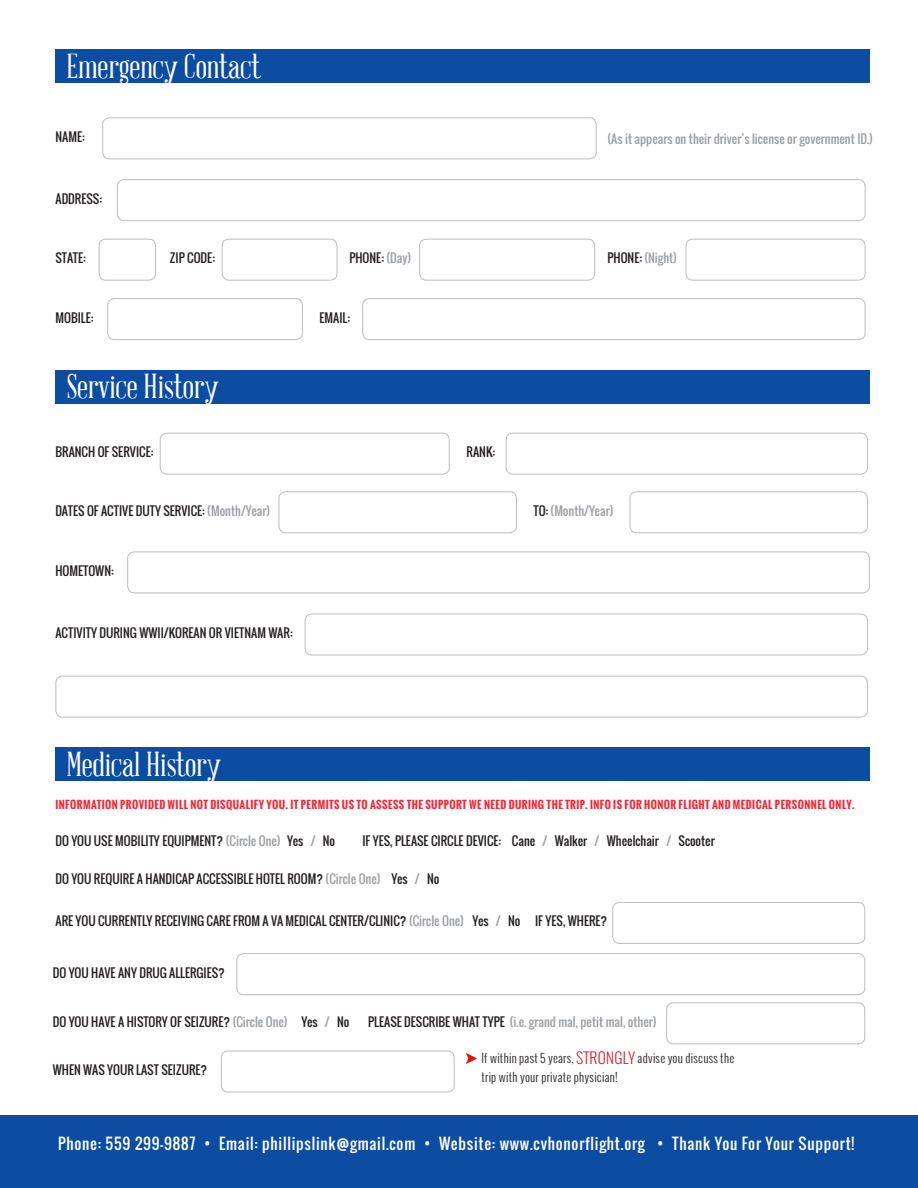
<style>
.page{position:relative;width:918px;height:1188px;background:#fff}
.page>*{position:absolute;margin:0;border:0;box-sizing:border-box;transform-origin:0 0}
.t1{font:33.75px "Abraham Lincoln";color:#fff}
.t2{font:15px "Oswald";letter-spacing:.05em;color:#fff}
.t3{font:12px "Oswald";color:#231f20}
.t4{font:12px "Oswald";color:#9d9fa2}
.t5{font:300 12px/19.5px "Oswald";letter-spacing:.02em;color:#231f20}
.t6{font:700 10.5px "Oswald";letter-spacing:.04em;color:#f92634}
.s1{color:#9d9fa2}
.s2{color:#231f20}
.s3{font-size:15px;color:#d1232a}
</style>
<div class="page">
<div style="left:0;top:1116px;width:918px;height:72px;background:#0d4da1"></div>
<div style="left:102px;top:117px;width:495px;height:42px;border:1px solid #bcbdc0;border-radius:7px"></div>
<div style="left:160px;top:433px;width:290px;height:42px;border:1px solid #bcbdc0;border-radius:7px"></div>
<div style="left:279px;top:491px;width:238px;height:42px;border:1px solid #bcbdc0;border-radius:7px"></div>
<div style="left:630px;top:491px;width:238px;height:42px;border:1px solid #bcbdc0;border-radius:7px"></div>
<div style="left:127px;top:551px;width:743px;height:42px;border:1px solid #bcbdc0;border-radius:7px"></div>
<div style="left:305px;top:614px;width:563px;height:41px;border:1px solid #bcbdc0;border-radius:7px"></div>
<div style="left:56px;top:676px;width:812px;height:42px;border:1px solid #bcbdc0;border-radius:7px"></div>
<div style="left:506px;top:433px;width:362px;height:42px;border:1px solid #bcbdc0;border-radius:7px"></div>
<div style="left:117px;top:179px;width:748px;height:42px;border:1px solid #bcbdc0;border-radius:7px"></div>
<div style="left:99px;top:239px;width:57px;height:42px;border:1px solid #bcbdc0;border-radius:7px"></div>
<div style="left:222px;top:239px;width:115px;height:42px;border:1px solid #bcbdc0;border-radius:7px"></div>
<div style="left:419px;top:239px;width:176px;height:42px;border:1px solid #bcbdc0;border-radius:7px"></div>
<div style="left:107px;top:298px;width:196px;height:42px;border:1px solid #bcbdc0;border-radius:7px"></div>
<div style="left:362px;top:298px;width:503px;height:42px;border:1px solid #bcbdc0;border-radius:7px"></div>
<div style="left:686px;top:239px;width:180px;height:42px;border:1px solid #bcbdc0;border-radius:7px"></div>
<div style="left:56px;top:50px;width:814px;height:33px;background:#0d4da1"></div>
<div style="left:56px;top:370px;width:814px;height:33px;background:#0d4da1"></div>
<div style="left:56px;top:747px;width:814px;height:33px;background:#0d4da1"></div>
<div style="left:236px;top:953px;width:629px;height:42px;border:1px solid #bcbdc0;border-radius:7px"></div>
<div style="left:612px;top:902px;width:253px;height:42px;border:1px solid #bcbdc0;border-radius:7px"></div>
<div style="left:221px;top:1051px;width:234px;height:41px;border:1px solid #bcbdc0;border-radius:7px"></div>
<div style="left:666px;top:1002px;width:199px;height:42px;border:1px solid #bcbdc0;border-radius:7px"></div>
<svg style="left:466px;top:1054px;width:10px;height:10px"></svg>
<p class="t1" style="left:67px;top:49px;width:195px">Emergency Contact</p>
<p class="t3" style="left:56px;top:128px;width:31px">NAME:</p>
<p class="t3" style="left:56px;top:189px;width:48px">ADDRESS:</p>
<p class="t3" style="left:56px;top:249px;width:32px">STATE:</p>
<p class="t3" style="left:170px;top:249px;width:46px">ZIP CODE:</p>
<p class="t3" style="left:349px;top:249px;width:63px">PHONE: <span class="s1">(Day)</span></p>
<p class="t3" style="left:56px;top:308px;width:39px">MOBILE:</p>
<p class="t3" style="left:320px;top:308px;width:32px">EMAIL:</p>
<p class="t1" style="left:67px;top:369px;width:153px">Service History</p>
<p class="t3" style="left:56px;top:443px;width:99px">BRANCH OF SERVICE:</p>
<p class="t3" style="left:467px;top:443px;width:30px">RANK:</p>
<p class="t4" style="left:608px;top:130px;width:267px">(As it appears on their driver’s license or government ID.)</p>
<p class="t4" style="left:608px;top:249px;width:71px"><span class="s2">PHONE:</span> (Night)</p>
<p class="t3" style="left:56px;top:502px;width:216px">DATES OF ACTIVE DUTY SERVICE: <span class="s1">(Month/Year)</span></p>
<p class="t4" style="left:534px;top:502px;width:81px"><span class="s2">TO:</span> (Month/Year)</p>
<p class="t3" style="left:56px;top:562px;width:60px">HOMETOWN:</p>
<p class="t3" style="left:56px;top:624px;width:239px">ACTIVITY DURING WWII/KOREAN OR VIETNAM WAR:</p>
<p class="t1" style="left:67px;top:746px;width:156px">Medical History</p>
<p class="t6" style="left:56px;top:797px;width:801px">INFORMATION PROVIDED WILL NOT DISQUALIFY YOU. IT PERMITS US TO ASSESS THE SUPPORT WE NEED DURING THE TRIP. INFO IS FOR HONOR FLIGHT AND MEDICAL PERSONNEL ONLY.</p>
<p class="t3" style="left:56px;top:831px;width:227px">DO YOU USE MOBILITY EQUIPMENT? <span class="s1">(Circle One)</span></p>
<p class="t3" style="left:56px;top:870px;width:327px">DO YOU REQUIRE A HANDICAP ACCESSIBLE HOTEL ROOM? <span class="s1">(Circle One)</span></p>
<p class="t3" style="left:56px;top:912px;width:410px">ARE YOU CURRENTLY RECEIVING CARE FROM A VA MEDICAL CENTER/CLINIC? <span class="s1">(Circle One)</span></p>
<p class="t3" style="left:535px;top:912px;width:74px">IF YES, WHERE?</p>
<p class="t3" style="left:287px;top:831px;width:49px">Yes <span class="s1">/</span> No</p>
<p class="t3" style="left:362px;top:831px;width:140px">IF YES, PLEASE CIRCLE DEVICE:</p>
<p class="t3" style="left:392px;top:870px;width:49px">Yes <span class="s1">/</span> No</p>
<p class="t3" style="left:473px;top:912px;width:49px">Yes <span class="s1">/</span> No</p>
<p class="t3" style="left:512px;top:831px;width:204px">Cane <span class="s1">/</span> Walker <span class="s1">/</span> Wheelchair <span class="s1">/</span> Scooter</p>
<p class="t3" style="left:53px;top:963px;width:174px">DO YOU HAVE ANY DRUG ALLERGIES?</p>
<p class="t3" style="left:53px;top:1013px;width:236px">DO YOU HAVE A HISTORY OF SEIZURE? <span class="s1">(Circle One)</span></p>
<p class="t4" style="left:368px;top:1013px;width:290px"><span class="s2">PLEASE DESCRIBE WHAT TYPE</span> (i.e. grand mal, petit mal, other)</p>
<p class="t5" style="left:481px;top:1048px;width:254px">If within past 5 years, <span class="s3">STRONGLY</span> advise you discuss the trip with your private physician!</p>
<p class="t3" style="left:302px;top:1013px;width:49px">Yes <span class="s1">/</span> No</p>
<p class="t3" style="left:53px;top:1061px;width:156px">WHEN WAS YOUR LAST SEIZURE?</p>
<p class="t2" style="left:58px;top:1132px;width:798px">Phone: 559 299-9887 • Email: phillipslink@gmail.com • Website: www.cvhonorflight.org • Thank You For Your Support!</p>
</div>
